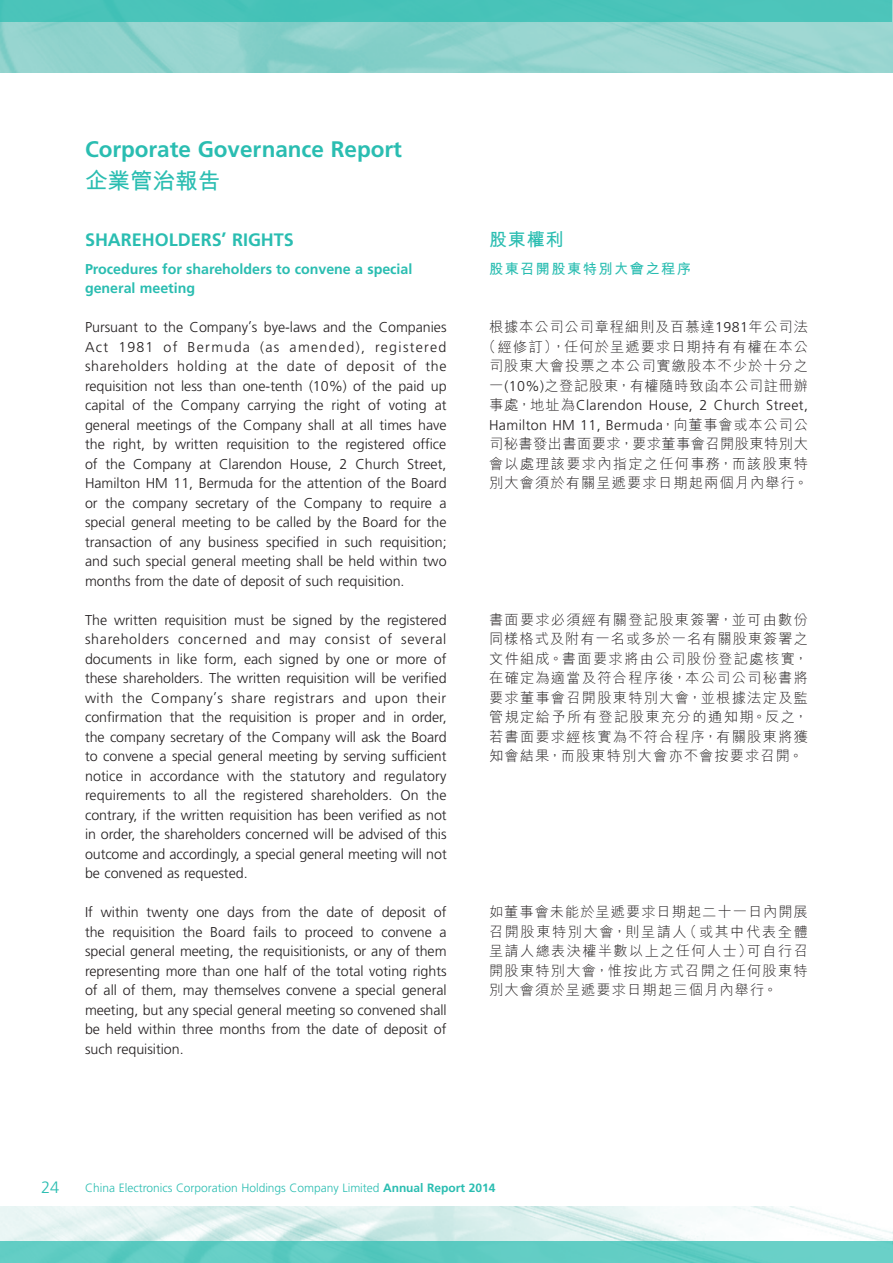
<style>
.page{position:relative;width:893px;height:1263px;background:#fff}
.page>*{position:absolute;margin:0;border:0;box-sizing:border-box;transform-origin:0 0}
.t1{font:700 22.5px "Frutiger LT Std";color:#2abdb1}
.t2{font:700 22.5px "M Hei HK";letter-spacing:.005em;color:#2abdb1}
.Heading_1{font:700 18px "Frutiger LT Std";color:#2abdb1}
.C_Heading_1{font:700 18px "M Hei HK";color:#2abdb1}
.t3{font:300 16.5px "Frutiger LT Std";color:#2abdb1}
.Body_Text{font:300 14.25px/19.5px "Frutiger LT Std";color:#231f20;text-align:justify}
.C_Body_Text{font:300 14.25px/19.5px "M Hei HK";letter-spacing:.08em;color:#231f20;text-align:justify}
.Heading_2{font:700 14.25px/19.5px "Frutiger LT Std";color:#2abdb1}
.C_Heading_2{font:700 14.25px "M Hei HK";letter-spacing:.1em;color:#2abdb1}
.t4{font:300 12px "Frutiger LT Std";color:#2abdb1}
.s1{font-family:"Frutiger LT Std"}
.s2{font-weight:700}
</style>
<div class="page">
<img style="left:0;top:21px;width:893px;height:51px">
<img style="left:0;top:1206px;width:893px;height:36px">
<div style="left:0;top:0;width:893px;height:21px;background:#4ac3b9"></div>
<svg style="left:0;top:1242px;width:892px;height:21px;background:#61ccc3"></svg>
<svg style="left:892px;top:0;width:1px;height:21px"></svg>
<svg style="left:892px;top:1242px;width:1px;height:21px"></svg>
<h1 class="t1" style="left:85px;top:136px;width:318px">Corporate Governance Report</h1>
<h1 class="t2" style="left:85px;top:164px;width:137px">企業管治報告</h1>
<p class="Heading_1" style="left:85px;top:229px;width:210px">SHAREHOLDERS’ RIGHTS</p>
<p class="Heading_2" style="left:85px;top:259px;width:329px">Procedures for shareholders to convene a special general meeting</p>
<p class="Body_Text" style="left:85px;top:318px;width:363px">Pursuant to the Company’s bye-laws and the Companies Act 1981 of Bermuda (as amended), registered shareholders holding at the date of deposit of the requisition not less than one-tenth (10%) of the paid up capital of the Company carrying the right of voting at general meetings of the Company shall at all times have the right, by written requisition to the registered office of the Company at Clarendon House, 2 Church Street, Hamilton HM 11, Bermuda for the attention of the Board or the company secretary of the Company to require a special general meeting to be called by the Board for the transaction of any business specified in such requisition; and such special general meeting shall be held within two months from the date of deposit of such requisition.</p>
<p class="Body_Text" style="left:85px;top:610px;width:363px">The written requisition must be signed by the registered shareholders concerned and may consist of several documents in like form, each signed by one or more of these shareholders. The written requisition will be verified with the Company’s share registrars and upon their confirmation that the requisition is proper and in order, the company secretary of the Company will ask the Board to convene a special general meeting by serving sufficient notice in accordance with the statutory and regulatory requirements to all the registered shareholders. On the contrary, if the written requisition has been verified as not in order, the shareholders concerned will be advised of this outcome and accordingly, a special general meeting will not be convened as requested.</p>
<p class="Body_Text" style="left:85px;top:903px;width:363px">If within twenty one days from the date of deposit of the requisition the Board fails to proceed to convene a special general meeting, the requisitionists, or any of them representing more than one half of the total voting rights of all of them, may themselves convene a special general meeting, but any special general meeting so convened shall be held within three months from the date of deposit of such requisition.</p>
<p class="C_Heading_1" style="left:489px;top:226px;width:76px">股東權利</p>
<p class="C_Heading_2" style="left:489px;top:258px;width:204px">股東召開股東特別大會之程序</p>
<p class="C_Body_Text" style="left:482px;top:317px;width:328px;text-align:center">根據本公司公司章程細則及百慕達<span class="s1">1981</span>年公司法（經修訂），任何於呈遞要求日期持有有權在本公司股東大會投票之本公司實繳股本不少於十分之一<span class="s1">(10%)</span>之登記股東，有權隨時致函本公司註冊辦事處，地址為<span class="s1">Clarendon House, 2 Church Street,<br>Hamilton HM 11, Bermuda</span>，向董事會或本公司公司秘書發出書面要求，要求董事會召開股東特別大會以處理該要求內指定之任何事務，而該股東特別大會須於有關呈遞要求日期起兩個月內舉行。</p>
<p class="C_Body_Text" style="left:489px;top:609px;width:320px">書面要求必須經有關登記股東簽署，並可由數份同樣格式及附有一名或多於一名有關股東簽署之文件組成。書面要求將由公司股份登記處核實，在確定為適當及符合程序後，本公司公司秘書將要求董事會召開股東特別大會，並根據法定及監管規定給予所有登記股東充分的通知期。反之，若書面要求經核實為不符合程序，有關股東將獲知會結果，而股東特別大會亦不會按要求召開。</p>
<p class="C_Body_Text" style="left:489px;top:902px;width:320px">如董事會未能於呈遞要求日期起二十一日內開展召開股東特別大會，則呈請人（或其中代表全體呈請人總表決權半數以上之任何人士）可自行召開股東特別大會，惟按此方式召開之任何股東特別大會須於呈遞要求日期起三個月內舉行。</p>
<p class="t3" style="left:41px;top:1177px;width:20px">24</p>
<p class="t4" style="left:85px;top:1181px;width:412px">China Electronics Corporation Holdings Company Limited <span class="s2">Annual Report 2014</span></p>
</div>
